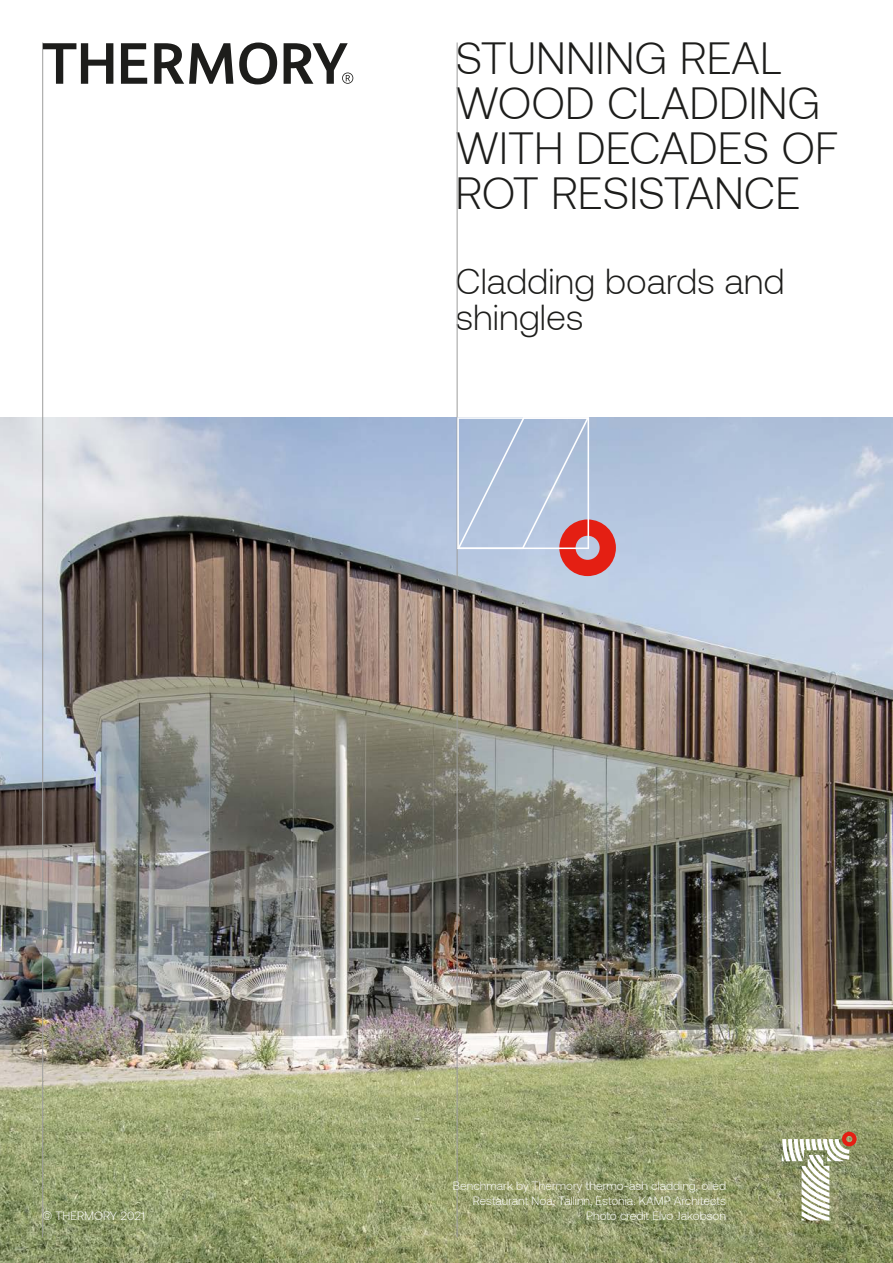
<style>
.page{position:relative;width:893px;height:1263px;background:#fff}
.page>*{position:absolute;margin:0;border:0;box-sizing:border-box;transform-origin:0 0}
.t1{font:300 45px/45px "Aeonik";color:#1d1d1b}
.t2{font:300 36px/36px "Aeonik";color:#1d1d1b}
.t3{font:300 12px/15px "Aeonik";color:#fff;text-align:right}
</style>
<div class="page">
<img style="left:0;top:418px;width:893px;height:845px">
<hr style="left:42px;top:43px;width:1px;height:1194px;background:#9d9d9c">
<svg style="left:782px;top:1132px;width:75px;height:88px"></svg>
<svg style="left:43px;top:43px;width:70px;height:41px"></svg>
<svg style="left:121px;top:43px;width:26px;height:41px"></svg>
<svg style="left:154px;top:43px;width:79px;height:41px"></svg>
<svg style="left:239px;top:43px;width:38px;height:41px"></svg>
<svg style="left:284px;top:43px;width:69px;height:41px"></svg>
<hr style="left:457px;top:43px;width:1px;height:1194px;background:#9d9d9c">
<svg style="left:457px;top:417px;width:159px;height:159px;background:#b8b7cd"></svg>
<h1 class="t1" style="left:455px;top:39px;width:384px">STUNNING REAL<br>WOOD CLADDING<br>WITH DECADES OF<br>ROT RESISTANCE</h1>
<h2 class="t2" style="left:455px;top:266px;width:331px">Cladding boards and shingles</h2>
<p class="t3" style="left:43px;top:1209px;width:104px">© THERMORY 2021</p>
<p class="t3" style="left:453px;top:1179px;width:275px">Benchmark by Thermory thermo-ash cladding, oiled<br>Restaurant Noa, Tallinn, Estonia. KAMP Architects<br>Photo credit Elvo Jakobson</p>
</div>
